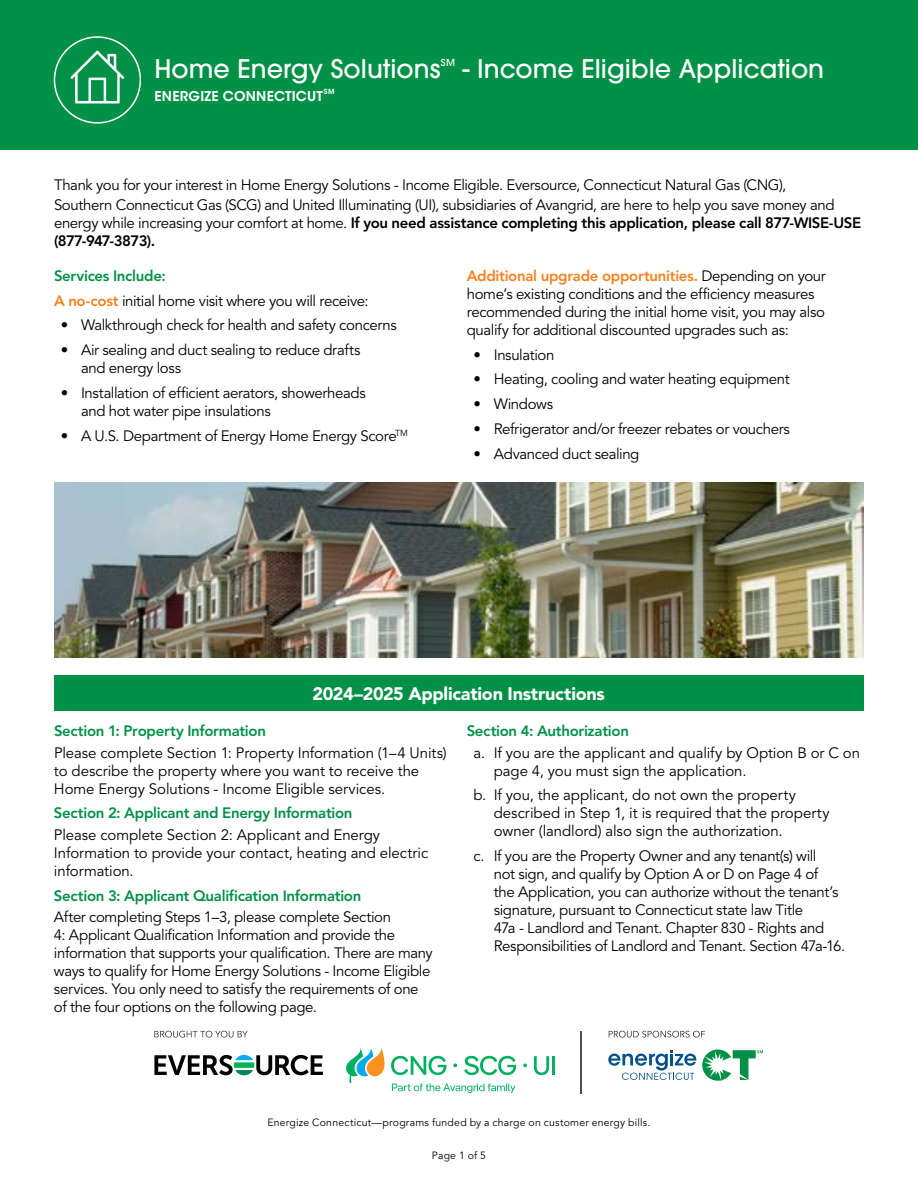
<style>
.page{position:relative;width:918px;height:1188px;background:#fff}
.page>*{position:absolute;margin:0;border:0;box-sizing:border-box;transform-origin:0 0}
.t1{font:500 25.5px "ITC Avant Garde Pro";letter-spacing:.005em;color:#fff}
.t2{font:900 18px "Avenir LT Std";letter-spacing:-.015em;color:#fff}
.t3{font:15px/18px "Avenir LT Std";letter-spacing:-.025em;color:#000}
.t4{font:15px/18px "Avenir LT Std";letter-spacing:-.005em;color:#000}
.t5{font:800 15px "Avenir LT Std";letter-spacing:-.02em;color:#009147}
.t6{font:800 15px/18px "Avenir LT Std";letter-spacing:-.02em;color:#000}
.t7{font:600 13.5px "ITC Avant Garde Std";letter-spacing:.015em;color:#fff}
.t8{font:10.5px "Avenir LT Std";letter-spacing:.02em;color:#000}
.t9{font:600 7.05px "ITC Avant Garde Std";color:#fff}
.s1{font-weight:400}
.s2{font-weight:800;color:#009147}
.s3{font-weight:800;color:#f58220}
</style>
<div class="page">
<div style="left:0;top:0;width:918px;height:150px;background:#009147"></div>
<div style="left:54px;top:36px;width:87px;height:88px;border:2px solid #fff;border-radius:50%"></div>
<svg style="left:70px;top:51px;width:54px;height:53px"></svg>
<img style="left:54px;top:482px;width:810px;height:176px">
<div style="left:54px;top:675px;width:809px;height:35px;background:#009147"></div>
<svg style="left:154px;top:1055px;width:169px;height:20px"></svg>
<svg style="left:534px;top:1056px;width:15px;height:19px"></svg>
<hr style="left:552px;top:1056px;width:3px;height:19px;background:#00b060">
<svg style="left:523px;top:1063px;width:4px;height:4px"></svg>
<svg style="left:346px;top:1048px;width:170px;height:45px"></svg>
<hr style="left:581px;top:1031px;width:1px;height:62px;background:#4e4e4e">
<svg style="left:608px;top:1050px;width:155px;height:32px"></svg>
<svg style="left:609px;top:1031px;width:96px;height:7px"></svg>
<svg style="left:154px;top:1031px;width:94px;height:7px"></svg>
<h1 class="t1" style="left:154px;top:52px;width:671px">Home Energy Solutions<sup>SM</sup> - Income Eligible Application</h1>
<p class="t7" style="left:154px;top:87px;width:170px">ENERGIZE CONNECTICUT</p>
<p class="t9" style="left:324px;top:87px;width:12px">SM</p>
<p class="t3" style="left:54px;top:175px;width:782px;line-height:20.1px">Thank you for your interest in Home Energy Solutions - Income Eligible. Eversource, Connecticut Natural Gas (CNG),<br>Southern Connecticut Gas (SCG) and United Illuminating (UI), subsidiaries of Avangrid, are here to help you save money and</p>
<p class="t6" style="left:54px;top:214px;width:809px"><span class="s1">energy while increasing your comfort at home.</span> If you need assistance completing this application, please call 877-WISE-USE (877-947-3873).</p>
<p class="t3" style="left:54px;top:264px;width:316px;line-height:24.8px"><span class="s2">Services Include:<br></span><span class="s3">A no-cost</span> initial home visit where you will receive:</p>
<p class="t3" style="left:61px;top:317px;width:337px">• Walkthrough check for health and safety concerns</p>
<p class="t3" style="left:81px;top:341px;width:281px;text-indent:-20px">• Air sealing and duct sealing to reduce drafts and energy loss</p>
<p class="t3" style="left:81px;top:384px;width:286px;text-indent:-20px">• Installation of efficient aerators, showerheads and hot water pipe insulations</p>
<p class="t3" style="left:61px;top:427px;width:349px">• A U.S. Department of Energy Home Energy Score<sup>TM</sup></p>
<p class="t3" style="left:467px;top:267px;width:361px"><span class="s3">Additional upgrade opportunities.</span> Depending on your home’s existing conditions and the efficiency measures recommended during the initial home visit, you may also qualify for additional discounted upgrades such as:</p>
<p class="t3" style="left:474px;top:346px;width:82px">• Insulation</p>
<p class="t3" style="left:474px;top:371px;width:318px">• Heating, cooling and water heating equipment</p>
<p class="t3" style="left:474px;top:395px;width:81px">• Windows</p>
<p class="t3" style="left:474px;top:420px;width:318px">• Refrigerator and/or freezer rebates or vouchers</p>
<p class="t3" style="left:474px;top:445px;width:167px">• Advanced duct sealing</p>
<p class="t2" style="left:312px;top:682px;width:294px">2024–2025 Application Instructions</p>
<p class="t5" style="left:54px;top:722px;width:214px">Section 1: Property Information</p>
<p class="t4" style="left:54px;top:744px;width:394px">Please complete Section 1: Property Information (1–4 Units) to describe the property where you want to receive the<br>Home Energy Solutions - Income Eligible services.</p>
<p class="t5" style="left:54px;top:804px;width:300px">Section 2: Applicant and Energy Information</p>
<p class="t4" style="left:54px;top:826px;width:376px">Please complete Section 2: Applicant and Energy<br>Information to provide your contact, heating and electric information.</p>
<p class="t5" style="left:54px;top:887px;width:309px">Section 3: Applicant Qualification Information</p>
<p class="t3" style="left:54px;top:908px;width:380px">After completing Steps 1–3, please complete Section<br>4: Applicant Qualification Information and provide the information that supports your qualification. There are many ways to qualify for Home Energy Solutions - Income Eligible services. You only need to satisfy the requirements of one of the four options on the following page.</p>
<p class="t5" style="left:467px;top:722px;width:164px">Section 4: Authorization</p>
<p class="t4" style="left:494px;top:744px;width:368px;text-indent:-20px">a. If you are the applicant and qualify by Option B or C on page 4, you must sign the application.</p>
<p class="t4" style="left:494px;top:787px;width:337px;text-indent:-20px">b. If you, the applicant, do not own the property described in Step 1, it is required that the property owner (landlord) also sign the authorization.</p>
<p class="t3" style="left:494px;top:847px;width:353px;text-indent:-20px">c. If you are the Property Owner and any tenant(s) will<br>not sign, and qualify by Option A or D on Page 4 of<br>the Application, you can authorize without the tenant’s signature, pursuant to Connecticut state law Title<br>47a - Landlord and Tenant. Chapter 830 - Rights and Responsibilities of Landlord and Tenant. Section 47a-16.</p>
<p class="t8" style="left:268px;top:1117px;width:384px">Energize Connecticut—programs funded by a charge on customer energy bills.</p>
<p class="t8" style="left:432px;top:1150px;width:56px">Page 1 of 5</p>
</div>
